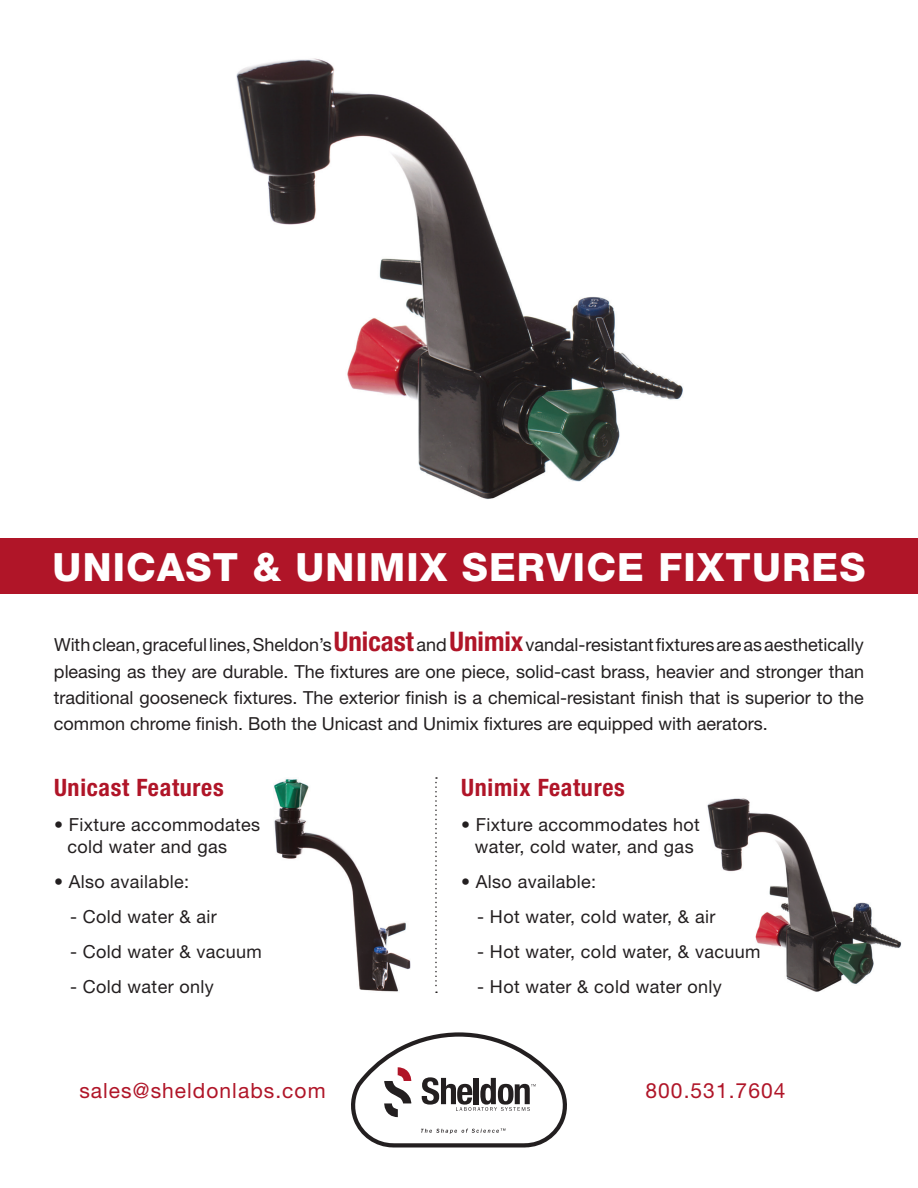
<style>
.page{position:relative;width:918px;height:1188px;background:#fff}
.page>*{position:absolute;margin:0;border:0;box-sizing:border-box;transform-origin:0 0}
.t1{font:800 39px "Helvetica Neue";letter-spacing:.03em;color:#fff}
.t2{font:700 condensed 24px "Helvetica Neue";letter-spacing:.03em;color:#b01528}
.t3{font:21px "Helvetica Neue";letter-spacing:.05em;color:#b01528}
.t4{font:18px/26.2px "Helvetica Neue";letter-spacing:.02em;color:#231f20;text-align:justify}
.s1{font-weight:700;font-stretch:condensed;font-size:27px;color:#b01528}
</style>
<div class="page">
<img style="left:236px;top:58px;width:447px;height:441px">
<img style="left:274px;top:779px;width:137px;height:213px">
<img style="left:707px;top:798px;width:194px;height:194px">
<div style="left:0;top:538px;width:918px;height:56px;background:#b01528"></div>
<svg style="left:435px;top:777px;width:2px;height:216px"></svg>
<svg style="left:351px;top:1032px;width:216px;height:116px"></svg>
<h1 class="t1" style="left:53px;top:544px;width:814px">UNICAST &amp; UNIMIX SERVICE FIXTURES</h1>
<p class="t4" style="left:54px;top:632px;width:812px">With clean, graceful lines, Sheldon’s <span class="s1">Unicast</span> and <span class="s1">Unimix</span> vandal-resistant fixtures are as aesthetically pleasing as they are durable. The fixtures are one piece, solid-cast brass, heavier and stronger than traditional gooseneck fixtures. The exterior finish is a chemical-resistant finish that is superior to the common chrome finish. Both the Unicast and Unimix fixtures are equipped with aerators.</p>
<h2 class="t2" style="left:54px;top:773px;width:171px">Unicast Features</h2>
<p class="t4" style="left:68px;top:814px;width:194px;line-height:21.6px;text-indent:-14px">• Fixture accommodates cold water and gas</p>
<p class="t4" style="left:54px;top:868px;width:137px">• Also available:</p>
<p class="t4" style="left:70px;top:903px;width:148px">- Cold water &amp; air</p>
<p class="t4" style="left:70px;top:938px;width:193px">- Cold water &amp; vacuum</p>
<p class="t4" style="left:70px;top:973px;width:145px">- Cold water only</p>
<h2 class="t2" style="left:461px;top:773px;width:165px">Unimix Features</h2>
<p class="t4" style="left:461px;top:814px;width:240px;line-height:21.6px;text-align:center">• Fixture accommodates hot water, cold water, and gas</p>
<p class="t4" style="left:461px;top:868px;width:137px">• Also available:</p>
<p class="t4" style="left:477px;top:903px;width:240px">- Hot water, cold water, &amp; air</p>
<p class="t4" style="left:477px;top:938px;width:285px">- Hot water, cold water, &amp; vacuum</p>
<p class="t4" style="left:477px;top:973px;width:246px">- Hot water &amp; cold water only</p>
<p class="t3" style="left:79px;top:1078px;width:248px">sales@sheldonlabs.com</p>
<p class="t3" style="left:645px;top:1078px;width:141px">800.531.7604</p>
</div>
